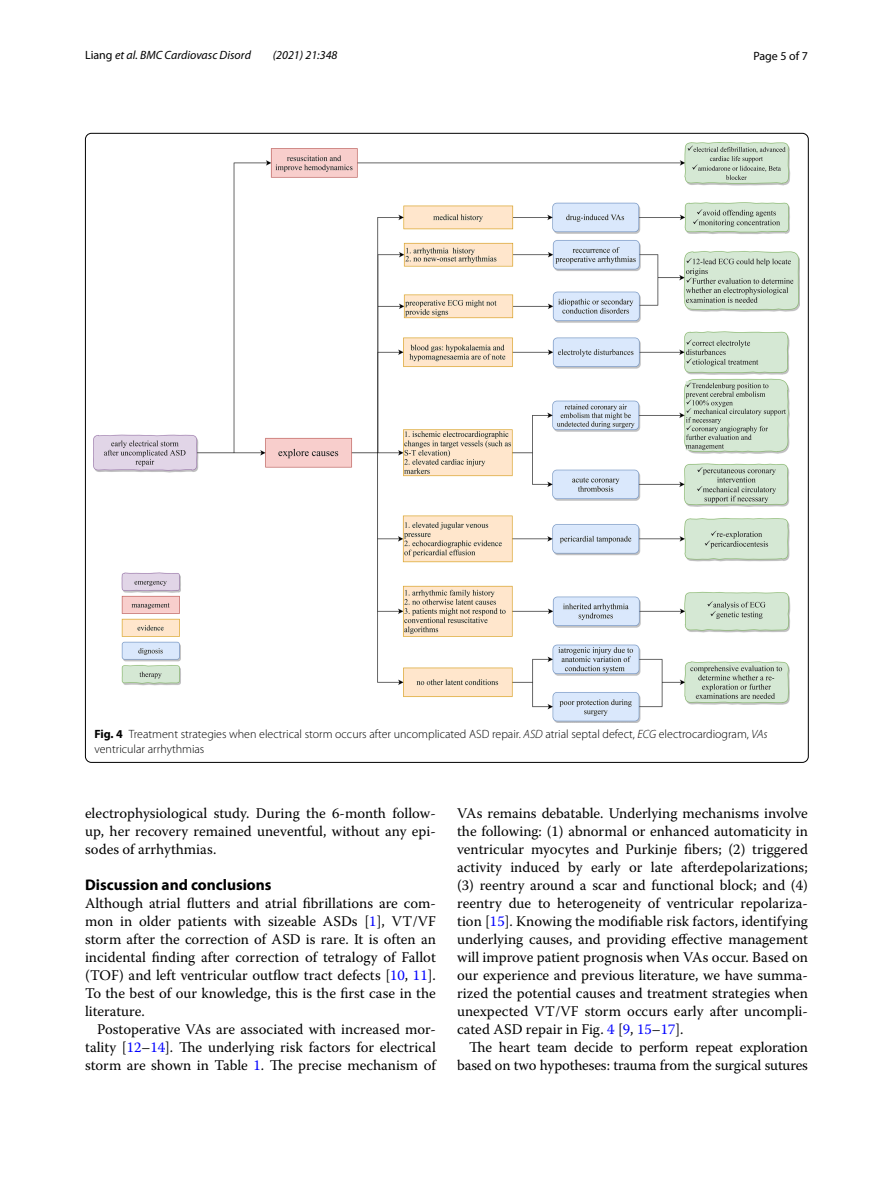
<style>
.page{position:relative;width:893px;height:1187px;background:#fff}
.page>*{position:absolute;margin:0;border:0;box-sizing:border-box;transform-origin:0 0}
.t1{font:700 15.45px "Myriad Pro";color:#000}
.t2{font:14.7px/18px "Warnock Pro";color:#000;text-align:justify}
.t3{font:300 12px/15px "Myriad Pro";color:#000}
.t4{font:italic 12px "Myriad Pro";color:#000}
.t5{font:12px "Myriad Pro";color:#000}
.s1{font-style:normal}
.s2{font-weight:700}
.s3{font-style:italic}
.s4{color:#00f}
</style>
<div class="page">
<img style="left:94px;top:142px;width:706px;height:580px">
<p class="t4" style="left:85px;top:48px;width:167px"><span class="s1">Liang</span> et al. BMC Cardiovasc Disord</p>
<p class="t4" style="left:273px;top:48px;width:66px">(2021) 21:348</p>
<p class="t5" style="left:753px;top:48px;width:56px">Page 5 of 7</p>
<p class="t3" style="left:94px;top:726px;width:675px"><span class="s2">Fig. 4</span> Treatment strategies when electrical storm occurs after uncomplicated ASD repair. <span class="s3">ASD</span> atrial septal defect, <span class="s3">ECG</span> electrocardiogram, <span class="s3">VAs </span>ventricular arrhythmias</p>
<p class="t2" style="left:85px;top:804px;width:352px">electrophysiological study. During the 6-month follow&shy;up, her recovery remained uneventful, without any epi&shy;sodes of arrhythmias.</p>
<p class="t1" style="left:85px;top:875px;width:188px">Discussion and conclusions</p>
<p class="t2" style="left:85px;top:894px;width:352px">Although atrial flutters and atrial fibrillations are com&shy;mon in older patients with sizeable ASDs [<span class="s4">1</span>], VT/VF storm after the correction of ASD is rare. It is often an incidental finding after correction of tetralogy of Fallot (TOF) and left ventricular outflow tract defects [<span class="s4">10</span>, <span class="s4">11</span>].<br>To the best of our knowledge, this is the first case in the literature.</p>
<p class="t2" style="left:85px;top:1020px;width:352px;text-indent:12px">Postoperative VAs are associated with increased mor&shy;tality [<span class="s4">12</span>–<span class="s4">14</span>]. The underlying risk factors for electrical storm are shown in Table <span class="s4">1</span>. The precise mechanism of</p>
<p class="t2" style="left:457px;top:804px;width:352px">VAs remains debatable. Underlying mechanisms involve the following: (1) abnormal or enhanced automaticity in ventricular myocytes and Purkinje fibers; (2) triggered activity induced by early or late afterdepolarizations; (3) reentry around a scar and functional block; and (4) reentry due to heterogeneity of ventricular repolariza&shy;tion [<span class="s4">15</span>]. Knowing the modifiable risk factors, identifying underlying causes, and providing effective management will improve patient prognosis when VAs occur. Based on our experience and previous literature, we have summa&shy;rized the potential causes and treatment strategies when unexpected VT/VF storm occurs early after uncompli&shy;cated ASD repair in Fig. <span class="s4">4</span> [<span class="s4">9</span>, <span class="s4">15</span>–<span class="s4">17</span>].</p>
<p class="t2" style="left:457px;top:1038px;width:352px;text-align:right">The heart team decide to perform repeat exploration based on two hypotheses: trauma from the surgical sutures</p>
</div>
